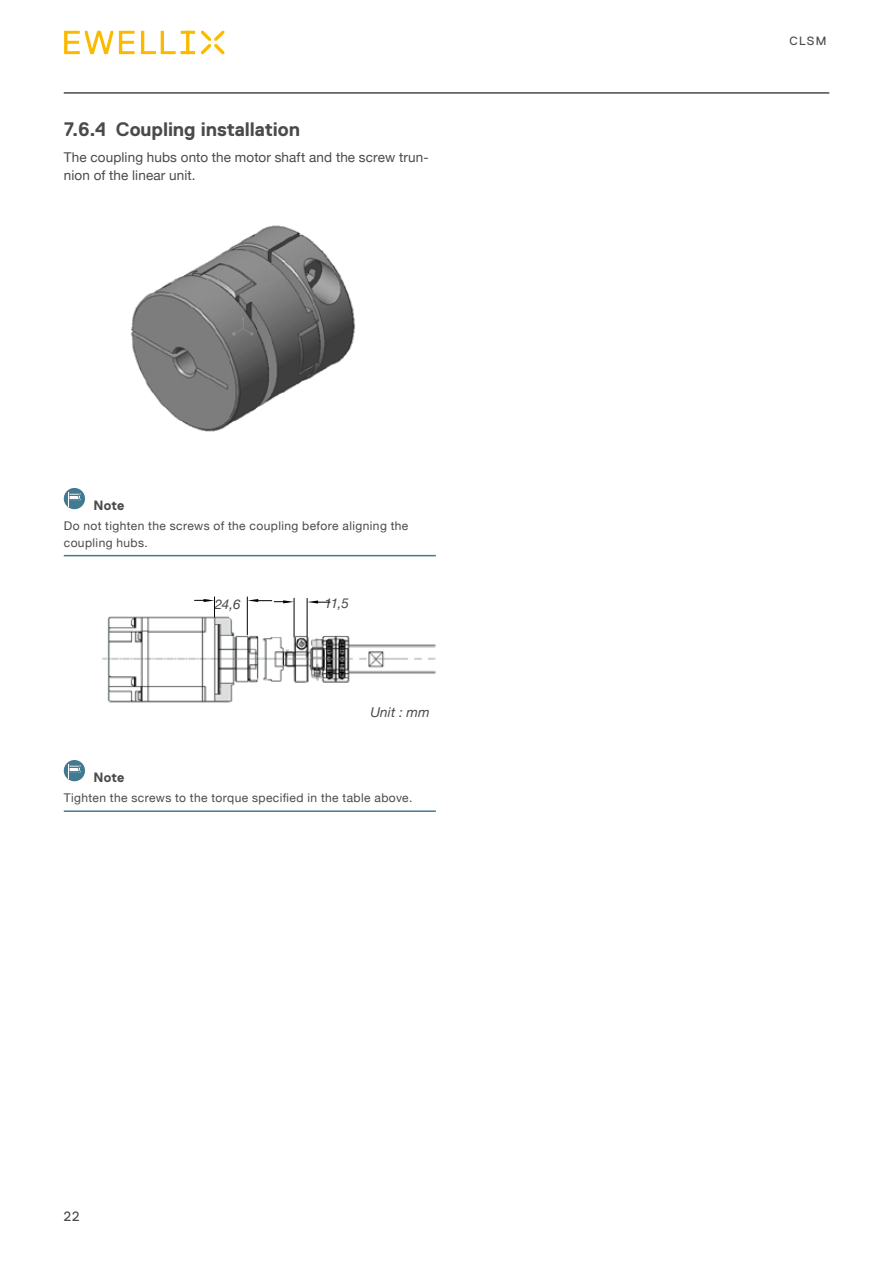
<style>
.page{position:relative;width:893px;height:1263px;background:#fff}
.page>*{position:absolute;margin:0;border:0;box-sizing:border-box;transform-origin:0 0}
.t1{font:700 19.5px "Replica Std";letter-spacing:-.005em;color:#4a4a49}
.t2{font:13.5px/18px "Helvetica Neue";letter-spacing:.01em;color:#4a4a49}
.t3{font:italic 13.5px "Helvetica Neue";letter-spacing:.01em;color:#4a4a49}
.t4{font:700 13.5px "Replica Std";letter-spacing:.005em;color:#4a4a49}
.t5{font:13.5px "Replica Std";color:#4a4a49}
.t6{font:12px/16.5px "Helvetica Neue";letter-spacing:.035em;color:#4a4a49}
.t7{font:12px "Replica Std";color:#4a4a49}
</style>
<div class="page">
<svg style="left:64px;top:31px;width:131px;height:23px"></svg>
<svg style="left:201px;top:31px;width:23px;height:23px"></svg>
<hr style="left:64px;top:93px;width:765px;height:1px;background:#4a4a49">
<hr style="left:64px;top:555px;width:372px;height:1px;background:#447a91">
<hr style="left:64px;top:810px;width:372px;height:2px;background:#447a91">
<img style="left:131px;top:225px;width:224px;height:207px">
<div style="left:64px;top:488px;width:21px;height:21px;background:#447a91;border-radius:50%"></div>
<svg style="left:68px;top:492px;width:13px;height:15px"></svg>
<div style="left:64px;top:760px;width:21px;height:21px;background:#447a91;border-radius:50%"></div>
<svg style="left:68px;top:764px;width:13px;height:15px"></svg>
<img style="left:102px;top:596px;width:334px;height:107px">
<hr style="left:294px;top:598px;width:1px;height:39px;background:#000">
<hr style="left:247px;top:597px;width:1px;height:38px;background:#000">
<hr style="left:307px;top:598px;width:1px;height:39px;background:#000">
<svg style="left:195px;top:597px;width:20px;height:20px"></svg>
<svg style="left:247px;top:599px;width:47px;height:4px"></svg>
<svg style="left:307px;top:600px;width:23px;height:3px"></svg>
<h1 class="t1" style="left:64px;top:118px;width:238px">7.6.4 Coupling installation</h1>
<p class="t2" style="left:64px;top:149px;width:367px">The coupling hubs onto the motor shaft and the screw trun&shy;nion of the linear unit.</p>
<p class="t4" style="left:94px;top:497px;width:32px">Note</p>
<p class="t6" style="left:64px;top:519px;width:346px">Do not tighten the screws of the coupling before aligning the coupling hubs.</p>
<p class="t3" style="left:215px;top:594px;width:27px">24,6</p>
<p class="t3" style="left:325px;top:593px;width:26px">11,5</p>
<p class="t3" style="left:370px;top:703px;width:61px">Unit : mm</p>
<p class="t4" style="left:94px;top:769px;width:32px">Note</p>
<p class="t6" style="left:64px;top:791px;width:350px">Tighten the screws to the torque specified in the table above.</p>
<p class="t5" style="left:64px;top:1209px;width:17px">22</p>
<p class="t7" style="left:789px;top:34px;width:39px">CLSM</p>
</div>
